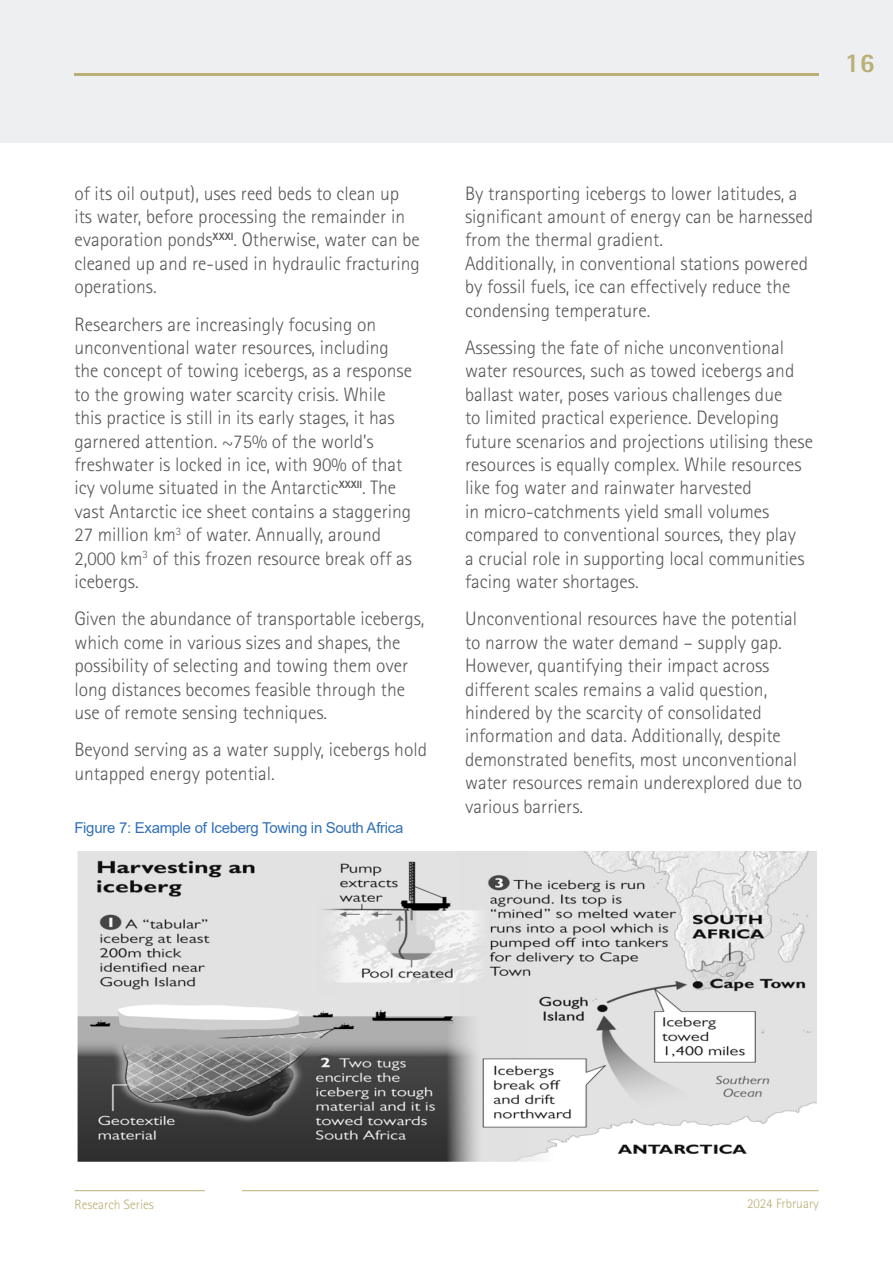
<style>
.page{position:relative;width:893px;height:1263px;background:#fff}
.page>*{position:absolute;margin:0;border:0;box-sizing:border-box;transform-origin:0 0}
.t1{font:800 27px "Rotis Sans Serif Std";color:#baaf75}
.t2{font:300 19.5px/23.4px "Rotis Sans Serif Std";color:#57585a}
.t3{font:15px "Arial";letter-spacing:-.02em;color:#3170b8}
.t4{font:300 13.5px "Rotis Sans Serif Std";color:#baaf75}
</style>
<div class="page">
<div style="left:0;top:0;width:893px;height:142px;background:#edeff0"></div>
<hr style="left:0;top:0;width:1px;height:143px;background:#baaf75">
<hr style="left:74px;top:73px;width:745px;height:3px;background:#baaf75">
<img style="left:77px;top:851px;width:740px;height:311px">
<hr style="left:74px;top:1190px;width:131px;height:1px;background:#baaf75">
<hr style="left:242px;top:1190px;width:577px;height:1px;background:#baaf75">
<p class="t1" style="left:845px;top:45px;width:32px">16</p>
<p class="t2" style="left:74px;top:181px;width:347px">of its oil output), uses reed beds to clean up its water, before processing the remainder in evaporation ponds<sup>XXXI</sup>. Otherwise, water can be cleaned up and re-used in hydraulic fracturing operations.</p>
<p class="t2" style="left:74px;top:312px;width:339px">Researchers are increasingly focusing on unconventional water resources, including the concept of towing icebergs, as a response to the growing water scarcity crisis. While this practice is still in its early stages, it has garnered attention. ~75% of the world’s freshwater is locked in ice, with 90% of that icy volume situated in the Antarctic<sup>XXXII</sup>. The vast Antarctic ice sheet contains a staggering 27 million km<sup>3</sup> of water. Annually, around 2,000 km<sup>3</sup> of this frozen resource break off as icebergs.</p>
<p class="t2" style="left:74px;top:607px;width:351px">Given the abundance of transportable icebergs, which come in various sizes and shapes, the possibility of selecting and towing them over long distances becomes feasible through the use of remote sensing techniques.</p>
<p class="t2" style="left:74px;top:738px;width:354px">Beyond serving as a water supply, icebergs hold untapped energy potential.</p>
<p class="t3" style="left:74px;top:817px;width:331px">Figure 7: Example of Iceberg Towing in South Africa</p>
<p class="t2" style="left:465px;top:181px;width:350px">By transporting icebergs to lower latitudes, a significant amount of energy can be harnessed from the thermal gradient.<br>Additionally, in conventional stations powered by fossil fuels, ice can effectively reduce the condensing temperature.</p>
<p class="t2" style="left:465px;top:336px;width:350px">Assessing the fate of niche unconventional water resources, such as towed icebergs and ballast water, poses various challenges due<br>to limited practical experience. Developing future scenarios and projections utilising these resources is equally complex. While resources like fog water and rainwater harvested<br>in micro-catchments yield small volumes compared to conventional sources, they play<br>a crucial role in supporting local communities facing water shortages.</p>
<p class="t2" style="left:465px;top:607px;width:339px">Unconventional resources have the potential to narrow the water demand – supply gap.<br>However, quantifying their impact across different scales remains a valid question, hindered by the scarcity of consolidated information and data. Additionally, despite demonstrated benefits, most unconventional water resources remain underexplored due to various barriers.</p>
<p class="t4" style="left:74px;top:1197px;width:81px">Research Series</p>
<p class="t4" style="left:747px;top:1195px;width:73px">2024 Frbruary</p>
</div>
